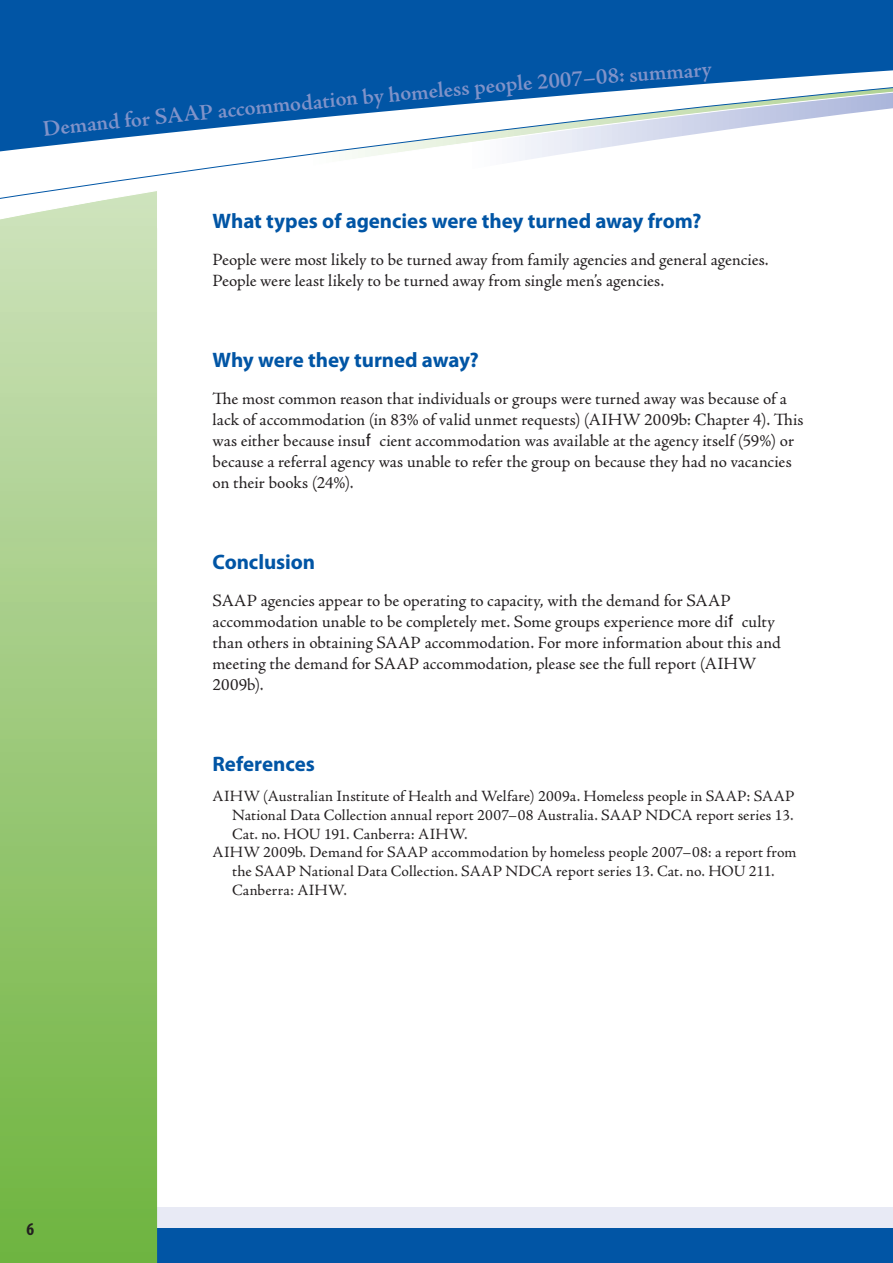
<style>
.page{position:relative;width:893px;height:1263px;background:#fff}
.page>*{position:absolute;margin:0;border:0;box-sizing:border-box;transform-origin:0 0}
.t1{font:600 22.5px "Adobe Jenson Pro";color:#8193c9}
.t2{font:700 21px "Myriad Pro";letter-spacing:-.005em;color:#0155a5}
.t3{font:700 condensed 18px "Myriad Pro";color:#231f20}
.t4{font:17.25px/21px "Adobe Jenson Pro";color:#231f20}
.t5{font:15.75px "Adobe Jenson Pro";letter-spacing:.01em;color:#231f20}
</style>
<div class="page">
<div style="left:157px;top:1207px;width:736px;height:22px;background:#e8eaf5"></div>
<div style="left:157px;top:1229px;width:736px;height:34px;background:#0155a5"></div>
<svg style="left:0;top:224px;width:157px;height:1039px;background:#9cc97a"></svg>
<div style="left:0;top:0;width:893px;height:87px;background:#0155a5"></div>
<svg style="left:0;top:203px;width:157px;height:21px"></svg>
<svg style="left:0;top:87px;width:892px;height:116px"></svg>
<svg style="left:892px;top:59px;width:1px;height:50px"></svg>
<h1 class="t1" style="left:272px;top:92px;width:313px;rotate:-5deg">modation by homeless people 2007</h1>
<h1 class="t1" style="left:582px;top:65px;width:131px;rotate:-4deg">–08: summary</h1>
<h1 class="t1" style="left:42px;top:116px;width:232px;rotate:-6deg">Demand for SAAP accom</h1>
<p class="t2" style="left:213px;top:208px;width:490px">What types of agencies were they turned away from?</p>
<p class="t4" style="left:213px;top:250px;width:558px">People were most likely to be turned away from family agencies and general agencies.<br>People were least likely to be turned away from single men’s agencies.</p>
<p class="t2" style="left:213px;top:347px;width:268px">Why were they turned away?</p>
<p class="t4" style="left:213px;top:388px;width:592px">The most common reason that individuals or groups were turned away was because of a lack of accommodation (in 83% of valid unmet requests) (AIHW 2009b: Chapter 4). This was either because insufficient accommodation was available at the agency itself (59%) or because a referral agency was unable to refer the group on because they had no vacancies on their books (24%).</p>
<p class="t2" style="left:213px;top:549px;width:104px">Conclusion</p>
<p class="t4" style="left:213px;top:590px;width:570px">SAAP agencies appear to be operating to capacity, with the demand for SAAP accommodation unable to be completely met. Some groups experience more difficulty than others in obtaining SAAP accommodation. For more information about this and meeting the demand for SAAP accommodation, please see the full report (AIHW 2009b).</p>
<p class="t2" style="left:213px;top:750px;width:104px">References</p>
<p class="t5" style="left:213px;top:787px;width:583px">AIHW (Australian Institute of Health and Welfare) 2009a. Homeless people in SAAP: SAAP</p>
<p class="t5" style="left:232px;top:806px;width:563px">National Data Collection annual report 2007–08 Australia. SAAP NDCA report series 13.</p>
<p class="t5" style="left:232px;top:825px;width:237px">Cat. no. HOU 191. Canberra: AIHW.</p>
<p class="t5" style="left:213px;top:843px;width:585px">AIHW 2009b. Demand for SAAP accommodation by homeless people 2007–08: a report from</p>
<p class="t5" style="left:232px;top:862px;width:544px">the SAAP National Data Collection. SAAP NDCA report series 13. Cat. no. HOU 211.</p>
<p class="t5" style="left:232px;top:881px;width:116px">Canberra: AIHW.</p>
<p class="t3" style="left:26px;top:1218px;width:9px">6</p>
</div>
